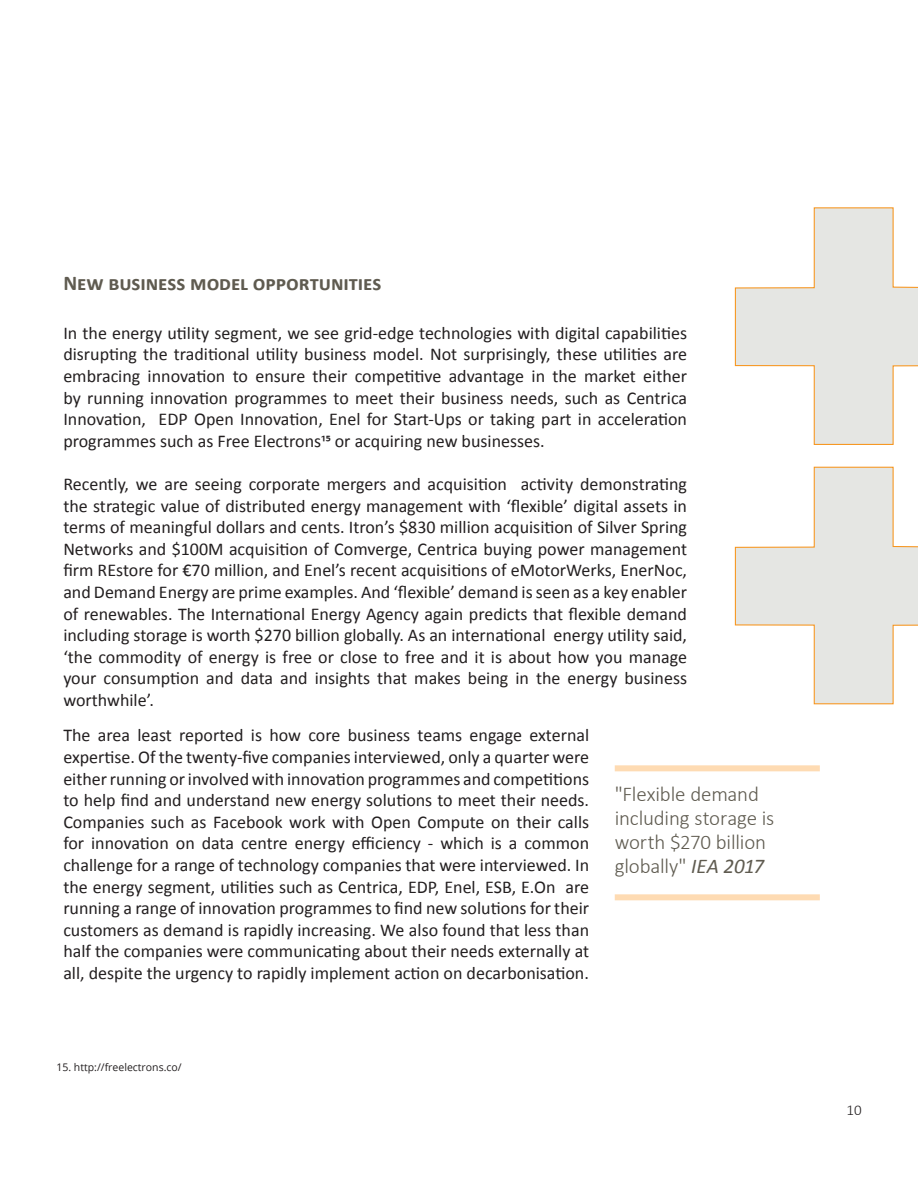
<style>
.page{position:relative;width:918px;height:1188px;background:#fff}
.page>*{position:absolute;margin:0;border:0;box-sizing:border-box;transform-origin:0 0}
.pull_quote{font:300 21px/24px "Calibri";letter-spacing:-.01em;color:#5f5b50}
.t1{font:700 21px "Calibri";letter-spacing:-.005em;color:#5f5b50}
.Body_Cat{font:18px/21.6px "Calibri";color:#231f20;text-align:justify}
.t2{font:300 15px "Calibri";color:#231f20}
.t3{font:10.5px "Open Sans";color:#231f20}
.s1{font-weight:400;font-style:italic}
</style>
<div class="page">
<svg style="left:734px;top:207px;width:184px;height:238px"></svg>
<svg style="left:734px;top:466px;width:184px;height:239px"></svg>
<div style="left:615px;top:765px;width:205px;height:6px;background:#fedbb3"></div>
<div style="left:615px;top:894px;width:205px;height:6px;background:#fedbb3"></div>
<h4 class="t1" style="left:63px;top:269px;width:320px">New business model opportunities</h4>
<p class="Body_Cat" style="left:63px;top:322px;width:625px">In the energy utility segment, we see grid-edge technologies with digital capabilities disrupting the traditional utility business model. Not surprisingly, these utilities are embracing innovation to ensure their competitive advantage in the market either by running innovation programmes to meet their business needs, such as Centrica Innovation, EDP Open Innovation, Enel for Start-Ups or taking part in acceleration programmes such as Free Electrons15 or acquiring new businesses.</p>
<p class="Body_Cat" style="left:63px;top:473px;width:625px">Recently, we are seeing corporate mergers and acquisition activity demonstrating the strategic value of distributed energy management with ‘flexible’ digital assets in terms of meaningful dollars and cents. Itron’s $830 million acquisition of Silver Spring Networks and $100M acquisition of Comverge, Centrica buying power management firm REstore for €70 million, and Enel’s recent acquisitions of eMotorWerks, EnerNoc, and Demand Energy are prime examples. And ‘flexible’ demand is seen as a key enabler of renewables. The International Energy Agency again predicts that flexible demand including storage is worth $270 billion globally. As an international energy utility said, ‘the commodity of energy is free or close to free and it is about how you manage your consumption and data and insights that makes being in the energy business worthwhile’.</p>
<p class="Body_Cat" style="left:63px;top:725px;width:527px">The area least reported is how core business teams engage external expertise. Of the twenty-five companies interviewed, only a quarter were either running or involved with innovation programmes and competitions to help find and understand new energy solutions to meet their needs.<br>Companies such as Facebook work with Open Compute on their calls for innovation on data centre energy efficiency - which is a common challenge for a range of technology companies that were interviewed. In the energy segment, utilities such as Centrica, EDP, Enel, ESB, E.On are running a range of innovation programmes to find new solutions for their customers as demand is rapidly increasing. We also found that less than half the companies were communicating about their needs externally at all, despite the urgency to rapidly implement action on decarbonisation.</p>
<p class="pull_quote" style="left:615px;top:782px;width:161px">"Flexible demand including storage is worth $270 billion globally" <span class="s1">IEA 2017</span></p>
<p class="t3" style="left:56px;top:1060px;width:127px">15. http://freelectrons.co/</p>
<p class="t2" style="left:847px;top:1100px;width:17px">10</p>
</div>
